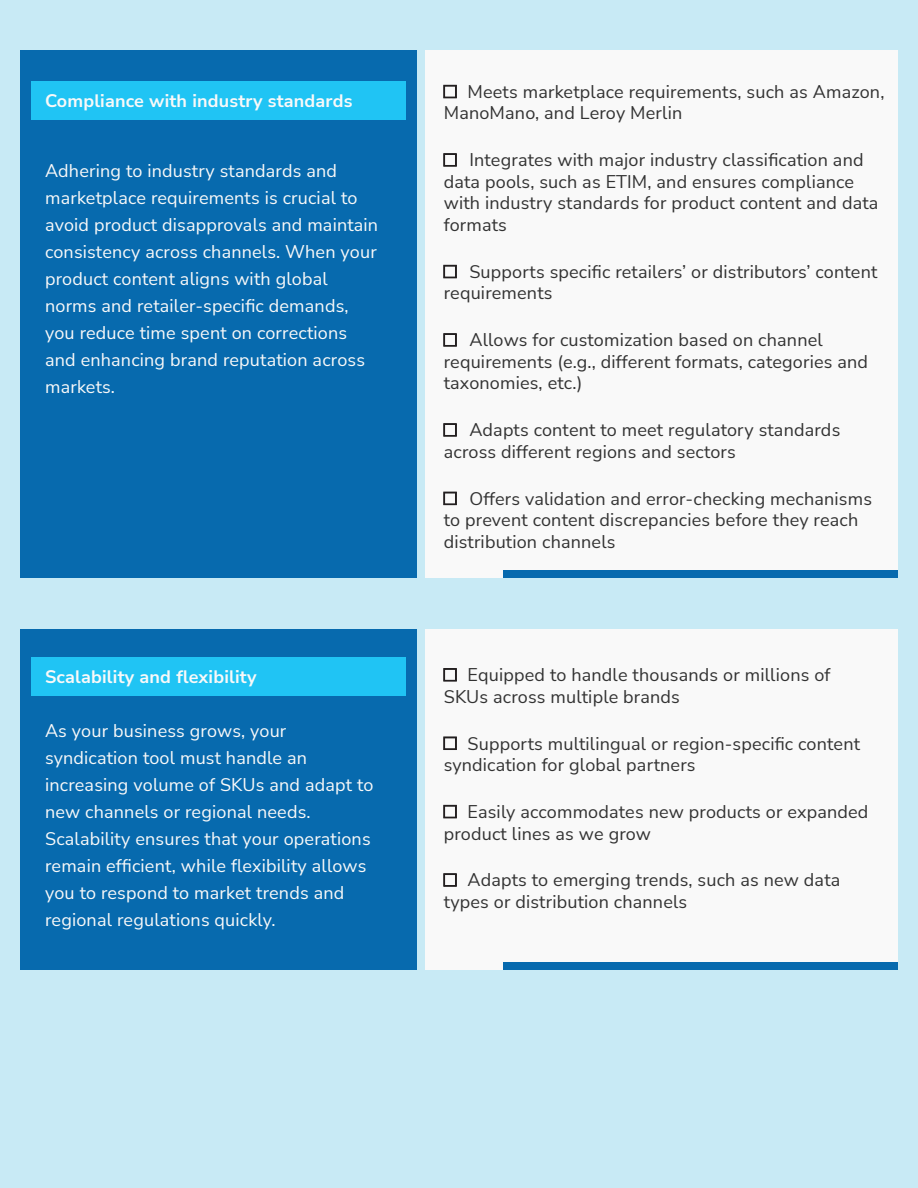
<style>
.page{position:relative;width:918px;height:1188px;background:#c8eaf5}
.page>*{position:absolute;margin:0;border:0;box-sizing:border-box;transform-origin:0 0}
.t1{font:18px/21.6px "Nunito Sans";letter-spacing:.01em;color:#323232}
.t2{font:18px/27px "Nunito Sans";letter-spacing:.01em;color:#f9f9f9}
.t3{font:700 18px "Nunito Sans";letter-spacing:.01em;color:#f9f9f9}
.s1{font-family:"Andale Mono";font-size:21px}
</style>
<div class="page">
<div style="left:425px;top:50px;width:473px;height:528px;background:#f9f9f9"></div>
<div style="left:20px;top:50px;width:396px;height:528px;background:#076aae"></div>
<svg style="left:443px;top:85px;width:14px;height:13px"></svg>
<svg style="left:443px;top:153px;width:14px;height:14px"></svg>
<svg style="left:443px;top:265px;width:14px;height:13px"></svg>
<svg style="left:443px;top:333px;width:14px;height:14px"></svg>
<svg style="left:443px;top:423px;width:14px;height:14px"></svg>
<svg style="left:443px;top:492px;width:14px;height:13px"></svg>
<div style="left:31px;top:81px;width:374px;height:38px;background:#20c4f4"></div>
<div style="left:503px;top:571px;width:395px;height:7px;background:#076aae"></div>
<div style="left:425px;top:629px;width:473px;height:340px;background:#f9f9f9"></div>
<div style="left:20px;top:629px;width:396px;height:340px;background:#076aae"></div>
<svg style="left:443px;top:668px;width:14px;height:13px"></svg>
<svg style="left:443px;top:737px;width:14px;height:13px"></svg>
<svg style="left:443px;top:805px;width:14px;height:13px"></svg>
<svg style="left:443px;top:873px;width:14px;height:14px"></svg>
<div style="left:31px;top:658px;width:374px;height:38px;background:#20c4f4"></div>
<div style="left:503px;top:962px;width:395px;height:7px;background:#076aae"></div>
<p class="t3" style="left:45px;top:88px;width:309px">Compliance with industry standards</p>
<p class="t2" style="left:45px;top:156px;width:335px">Adhering to industry standards and marketplace requirements is crucial to avoid product disapprovals and maintain consistency across channels. When your product content aligns with global norms and retailer-specific demands, you reduce time spent on corrections and enhancing brand reputation across markets.</p>
<p class="t3" style="left:45px;top:664px;width:213px">Scalability and flexibility</p>
<p class="t2" style="left:45px;top:717px;width:330px">As your business grows, your syndication tool must handle an increasing volume of SKUs and adapt to new channels or regional needs.<br>Scalability ensures that your operations remain efficient, while flexibility allows you to respond to market trends and regional regulations quickly.</p>
<p class="t1" style="left:444px;top:80px;width:442px"><span class="s1">□</span> Meets marketplace requirements, such as Amazon,<br>ManoMano, and Leroy Merlin</p>
<p class="t1" style="left:444px;top:149px;width:436px"><span class="s1">□</span> Integrates with major industry classification and data pools, such as ETIM, and ensures compliance with industry standards for product content and data formats</p>
<p class="t1" style="left:444px;top:260px;width:435px"><span class="s1">□</span> Supports specific retailers’ or distributors’ content requirements</p>
<p class="t1" style="left:444px;top:329px;width:426px"><span class="s1">□</span> Allows for customization based on channel requirements (e.g., different formats, categories and taxonomies, etc.)</p>
<p class="t1" style="left:444px;top:419px;width:398px"><span class="s1">□</span> Adapts content to meet regulatory standards across different regions and sectors</p>
<p class="t1" style="left:444px;top:487px;width:430px"><span class="s1">□</span> Offers validation and error-checking mechanisms to prevent content discrepancies before they reach distribution channels</p>
<p class="t1" style="left:444px;top:663px;width:388px"><span class="s1">□</span> Equipped to handle thousands or millions of<br>SKUs across multiple brands</p>
<p class="t1" style="left:444px;top:732px;width:418px"><span class="s1">□</span> Supports multilingual or region-specific content syndication for global partners</p>
<p class="t1" style="left:444px;top:800px;width:426px"><span class="s1">□</span> Easily accommodates new products or expanded product lines as we grow</p>
<p class="t1" style="left:444px;top:869px;width:398px"><span class="s1">□</span> Adapts to emerging trends, such as new data types or distribution channels</p>
</div>
